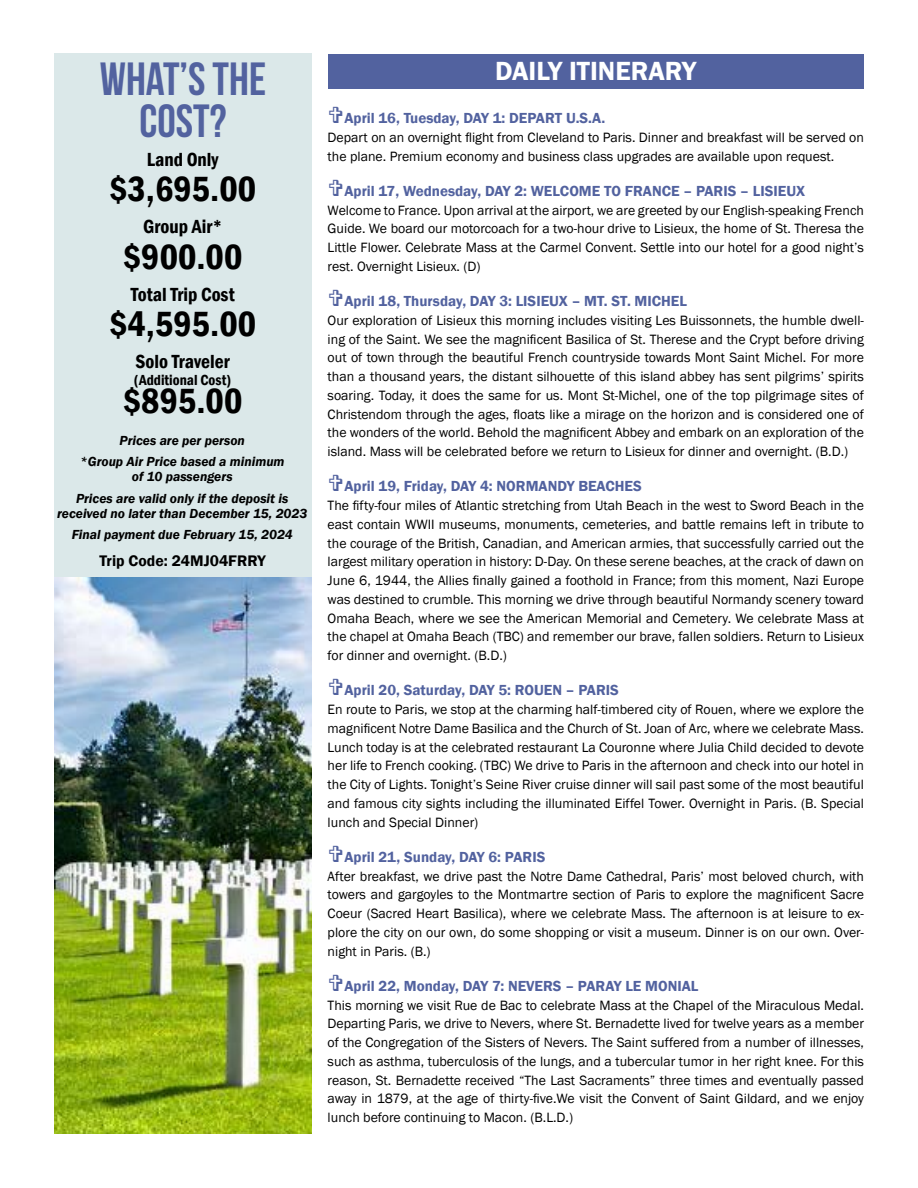
<style>
.page{position:relative;width:918px;height:1188px;background:#fff}
.page>*{position:absolute;margin:0;border:0;box-sizing:border-box;transform-origin:0 0}
.t1{font:46.5px/42px "Bebas Neue";color:#52629f;text-align:center}
.t2{font:600 condensed 36px "Franklin Gothic";color:#000}
.t3{font:600 27px "Franklin Gothic";color:#fff}
.t4{font:600 condensed 19.5px "Franklin Gothic";color:#000}
.t5{font:600 15.75px "Franklin Gothic";color:#000}
.t6{font:600 15px "Franklin Gothic";color:#52629f}
.t7{font:600 condensed 15px "Franklin Gothic";color:#000}
.t8{font:13.8px/18.8px "Franklin Gothic";color:#000;text-align:justify}
.t9{font:italic 600 13.5px/21.8px "Franklin Gothic";color:#000;text-align:center}
</style>
<div class="page">
<div style="left:54px;top:53px;width:257px;height:525px;background:#dbe8e9"></div>
<div style="left:328px;top:54px;width:535px;height:34px;background:#52629f"></div>
<img style="left:54px;top:578px;width:257px;height:556px">
<h1 class="t1" style="left:100px;top:58px;width:168px">WHAT’S THE<br>COST?</h1>
<h3 class="t4" style="left:147px;top:146px;width:73px">Land Only</h3>
<h2 class="t2" style="left:109px;top:165px;width:149px">$3,695.00</h2>
<h3 class="t4" style="left:143px;top:214px;width:81px">Group Air*</h3>
<h2 class="t2" style="left:123px;top:233px;width:121px">$900.00</h2>
<h3 class="t4" style="left:131px;top:281px;width:105px">Total Trip Cost</h3>
<h2 class="t2" style="left:109px;top:300px;width:149px">$4,595.00</h2>
<h3 class="t4" style="left:136px;top:349px;width:96px">Solo Traveler</h3>
<p class="t7" style="left:134px;top:370px;width:99px">(Additional Cost)</p>
<h2 class="t2" style="left:123px;top:377px;width:121px">$895.00</h2>
<p class="t9" style="left:80px;top:429px;width:206px">Prices are per person<br>*Group Air Price based a minimum</p>
<p class="t9" style="left:76px;top:466px;width:214px">of 10 passengers<br>Prices are valid only if the deposit is</p>
<p class="t9" style="left:57px;top:503px;width:252px;line-height:21px">received no later than December 15, 2023<br>Final payment due February 15, 2024</p>
<p class="t5" style="left:100px;top:551px;width:168px">Trip Code: 24MJ04FRRY</p>
<h3 class="t3" style="left:495px;top:55px;width:203px">DAILY ITINERARY</h3>
<p class="t6" style="left:344px;top:109px;width:263px">April 16, Tuesday, DAY 1: DEPART U.S.A.</p>
<p class="t8" style="left:328px;top:128px;width:538px">Depart on an overnight flight from Cleveland to Paris. Dinner and breakfast will be served on the plane. Premium economy and business class upgrades are available upon request.</p>
<p class="t6" style="left:344px;top:182px;width:462px">April 17, Wednesday, DAY 2: WELCOME TO FRANCE – PARIS – LISIEUX</p>
<p class="t8" style="left:328px;top:201px;width:538px">Welcome to France. Upon arrival at the airport, we are greeted by our English-speaking French Guide. We board our motorcoach for a two-hour drive to Lisieux, the home of St. Theresa the Little Flower. Celebrate Mass at the Carmel Convent. Settle into our hotel for a good night’s rest. Overnight Lisieux. (D)</p>
<p class="t6" style="left:344px;top:292px;width:344px">April 18, Thursday, DAY 3: LISIEUX – MT. ST. MICHEL</p>
<p class="t8" style="left:328px;top:311px;width:538px">Our exploration of Lisieux this morning includes visiting Les Buissonnets, the humble dwell&shy;ing of the Saint. We see the magnificent Basilica of St. Therese and the Crypt before driving out of town through the beautiful French countryside towards Mont Saint Michel. For more than a thousand years, the distant silhouette of this island abbey has sent pilgrims’ spirits soaring. Today, it does the same for us. Mont St-Michel, one of the top pilgrimage sites of Christendom through the ages, floats like a mirage on the horizon and is considered one of the wonders of the world. Behold the magnificent Abbey and embark on an exploration of the island. Mass will be celebrated before we return to Lisieux for dinner and overnight. (B.D.)</p>
<p class="t6" style="left:344px;top:477px;width:299px">April 19, Friday, DAY 4: NORMANDY BEACHES</p>
<p class="t8" style="left:328px;top:497px;width:538px">The fifty-four miles of Atlantic stretching from Utah Beach in the west to Sword Beach in the east contain WWII museums, monuments, cemeteries, and battle remains left in tribute to the courage of the British, Canadian, and American armies, that successfully carried out the largest military operation in history: D-Day. On these serene beaches, at the crack of dawn on June 6, 1944, the Allies finally gained a foothold in France; from this moment, Nazi Europe was destined to crumble. This morning we drive through beautiful Normandy scenery toward Omaha Beach, where we see the American Memorial and Cemetery. We celebrate Mass at the chapel at Omaha Beach (TBC) and remember our brave, fallen soldiers. Return to Lisieux for dinner and overnight. (B.D.)</p>
<p class="t6" style="left:344px;top:681px;width:276px">April 20, Saturday, DAY 5: ROUEN – PARIS</p>
<p class="t8" style="left:328px;top:701px;width:538px">En route to Paris, we stop at the charming half-timbered city of Rouen, where we explore the magnificent Notre Dame Basilica and the Church of St. Joan of Arc, where we celebrate Mass.<br>Lunch today is at the celebrated restaurant La Couronne where Julia Child decided to devote her life to French cooking. (TBC) We drive to Paris in the afternoon and check into our hotel in the City of Lights. Tonight’s Seine River cruise dinner will sail past some of the most beautiful and famous city sights including the illuminated Eiffel Tower. Overnight in Paris. (B. Special lunch and Special Dinner)</p>
<p class="t6" style="left:344px;top:848px;width:202px">April 21, Sunday, DAY 6: PARIS</p>
<p class="t8" style="left:328px;top:867px;width:538px">After breakfast, we drive past the Notre Dame Cathedral, Paris’ most beloved church, with towers and gargoyles to the Montmartre section of Paris to explore the magnificent Sacre Coeur (Sacred Heart Basilica), where we celebrate Mass. The afternoon is at leisure to ex&shy;plore the city on our own, do some shopping or visit a museum. Dinner is on our own. Over&shy;night in Paris. (B.)</p>
<p class="t6" style="left:344px;top:977px;width:355px">April 22, Monday, DAY 7: NEVERS – PARAY LE MONIAL</p>
<p class="t8" style="left:328px;top:996px;width:538px">This morning we visit Rue de Bac to celebrate Mass at the Chapel of the Miraculous Medal.<br>Departing Paris, we drive to Nevers, where St. Bernadette lived for twelve years as a member of the Congregation of the Sisters of Nevers. The Saint suffered from a number of illnesses, such as asthma, tuberculosis of the lungs, and a tubercular tumor in her right knee. For this reason, St. Bernadette received “The Last Sacraments” three times and eventually passed away in 1879, at the age of thirty-five.We visit the Convent of Saint Gildard, and we enjoy lunch before continuing to Macon. (B.L.D.)</p>
</div>
